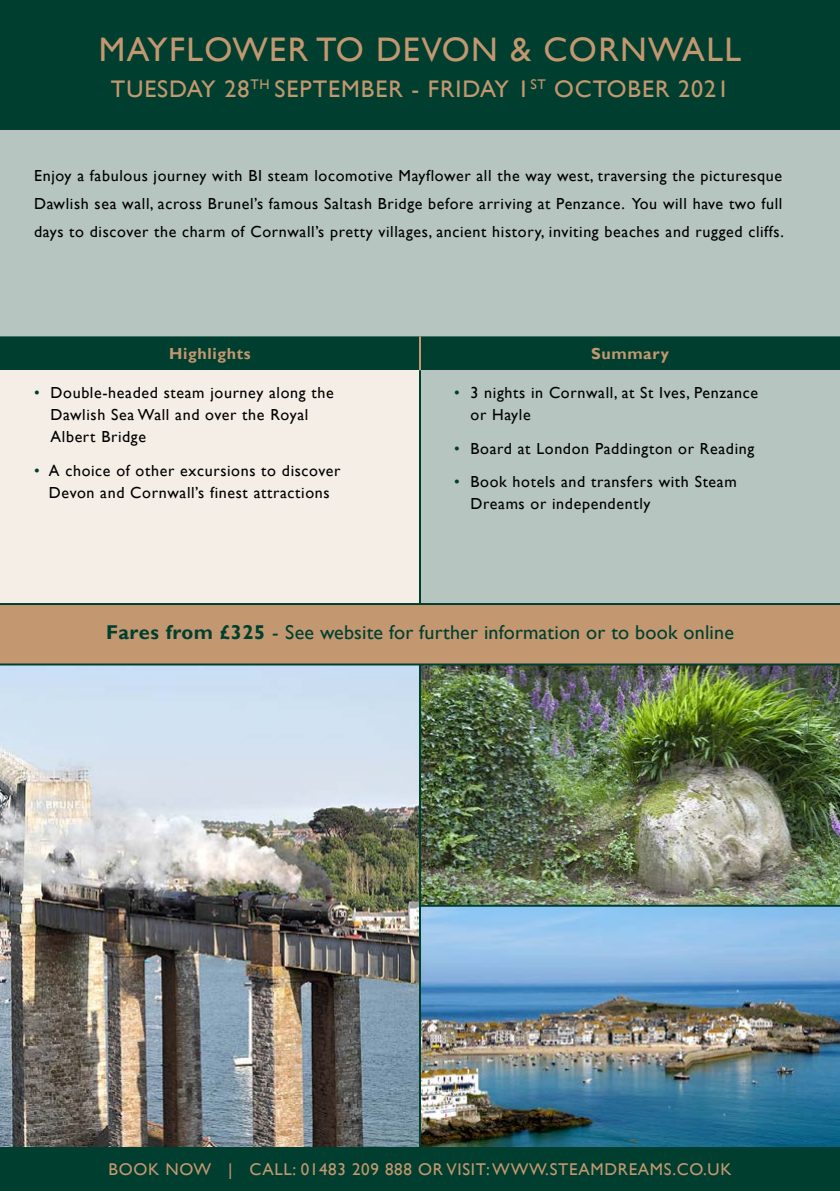
<style>
.page{position:relative;width:840px;height:1191px;background:#fff}
.page>*{position:absolute;margin:0;border:0;box-sizing:border-box;transform-origin:0 0}
.t1{font:34px "Gill Sans";letter-spacing:.04em;color:#c3976f}
.t2{font:24px "Gill Sans";letter-spacing:.04em;color:#c3976f}
.t3{font:20px "Gill Sans";letter-spacing:.01em;color:#003f2f}
.t4{font:17px "Gill Sans";letter-spacing:.04em;color:#c3976f}
.t5{font:16px/22px "Gill Sans";letter-spacing:.04em;color:#000}
.t6{font:700 16px "Gill Sans";letter-spacing:.04em;color:#c3976f}
.s1{color:#003f2f}
.s2{font-weight:700}
</style>
<div class="page">
<div style="left:0;top:0;width:839px;height:130px;background:#003f2f"></div>
<div style="left:0;top:130px;width:839px;height:206px;background:#b6c5c0"></div>
<div style="left:0;top:336px;width:839px;height:34px;background:#003f2f"></div>
<div style="left:0;top:370px;width:420px;height:233px;background:#f5eee7"></div>
<div style="left:420px;top:370px;width:419px;height:233px;background:#b6c5c0"></div>
<hr style="left:419px;top:336px;width:2px;height:34px;background:#c3976f">
<hr style="left:419px;top:370px;width:2px;height:233px;background:#003f2f">
<img style="left:0;top:665px;width:839px;height:482px">
<hr style="left:419px;top:664px;width:2px;height:483px;background:#003f2f">
<hr style="left:420px;top:904px;width:419px;height:2px;background:#003f2f">
<div style="left:0;top:603px;width:839px;height:61px;background:#c3976f"></div>
<hr style="left:0;top:603px;width:839px;height:2px;background:#003f2f">
<hr style="left:0;top:663px;width:839px;height:2px;background:#003f2f">
<div style="left:0;top:1147px;width:839px;height:44px;background:#003f2f"></div>
<hr style="left:839px;top:1147px;width:1px;height:44px;background:#003f2f">
<h1 class="t1" style="left:99px;top:30px;width:643px">MAYFLOWER TO DEVON &amp; CORNWALL</h1>
<h2 class="t2" style="left:111px;top:75px;width:619px">TUESDAY 28<sup>TH</sup> SEPTEMBER - FRIDAY 1<sup>ST</sup> OCTOBER 2021</h2>
<p class="t5" style="left:34px;top:162px;width:751px;line-height:28px;text-align:justify">Enjoy a fabulous journey with BI steam locomotive Mayflower all the way west, traversing the picturesque Dawlish sea wall, across Brunel’s famous Saltash Bridge before arriving at Penzance. You will have two full days to discover the charm of Cornwall’s pretty villages, ancient history, inviting beaches and rugged cliffs.</p>
<p class="t6" style="left:169px;top:344px;width:83px">Highlights</p>
<p class="t6" style="left:590px;top:344px;width:79px">Summary</p>
<p class="t5" style="left:50px;top:382px;width:284px;text-indent:-16px"><span class="s1">•</span> Double-headed steam journey along the<br>Dawlish Sea Wall and over the Royal<br>Albert Bridge</p>
<p class="t5" style="left:34px;top:459px;width:308px;text-align:center"><span class="s1">•</span> A choice of other excursions to discover<br>Devon and Cornwall’s finest attractions</p>
<p class="t5" style="left:470px;top:382px;width:289px;text-indent:-16px"><span class="s1">•</span> 3 nights in Cornwall, at St Ives, Penzance or Hayle</p>
<p class="t5" style="left:454px;top:437px;width:301px"><span class="s1">•</span> Board at London Paddington or Reading</p>
<p class="t5" style="left:470px;top:471px;width:267px;text-indent:-16px"><span class="s1">•</span> Book hotels and transfers with Steam<br>Dreams or independently</p>
<p class="t3" style="left:106px;top:621px;width:629px"><span class="s2">Fares from £325</span> - See website for further information or to book online</p>
<p class="t4" style="left:108px;top:1159px;width:624px">BOOK NOW | CALL: 01483 209 888 OR VISIT: WWW.STEAMDREAMS.CO.UK</p>
</div>
